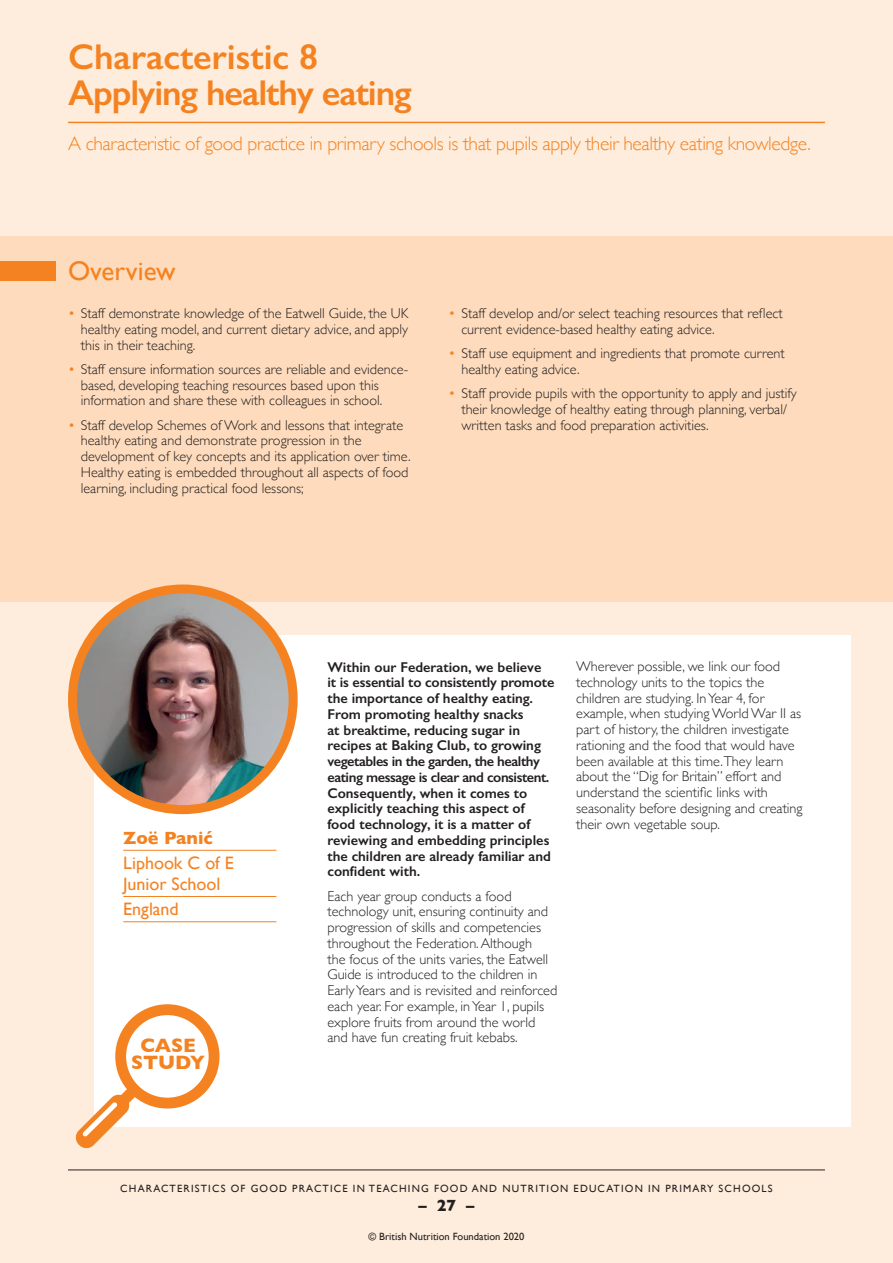
<style>
.page{position:relative;width:893px;height:1263px;background:#feeddc}
.page>*{position:absolute;margin:0;border:0;box-sizing:border-box;transform-origin:0 0}
.t1{font:600 36px/36px "Gill Sans";letter-spacing:-.03em;color:#f58220}
.t2{font:27px "Gill Sans";color:#f58220}
.t3{font:700 19.8px/17px "Gill Sans";letter-spacing:-.01em;color:#f58220;text-align:center}
.t4{font:300 19.5px "Gill Sans";letter-spacing:-.02em;color:#f58220}
.t5{font:18px/21px "Gill Sans";color:#f58220}
.t6{font:700 18px "Gill Sans";color:#f58220}
.t7{font:700 16.5px "Gill Sans";color:#231f20}
.t8{font:300 14.25px/15.8px "Gill Sans";color:#231f20}
.t9{font:600 14.25px/15.8px "Gill Sans";color:#231f20}
.t10{font:10.5px "Gill Sans";letter-spacing:.11em;color:#231f20}
.t11{font:10.5px "Gill Sans";color:#231f20}
.s1{color:#f58220}
</style>
<div class="page">
<div style="left:0;top:236px;width:893px;height:366px;background:#fddbbc"></div>
<hr style="left:68px;top:1169px;width:757px;height:1px;background:#231f20">
<hr style="left:68px;top:122px;width:757px;height:1px;background:#f58220">
<div style="left:0;top:261px;width:55px;height:20px;background:#f58220"></div>
<div style="left:94px;top:635px;width:756px;height:492px;background:#fff"></div>
<hr style="left:123px;top:850px;width:153px;height:1px;background:#f58220">
<hr style="left:123px;top:896px;width:153px;height:1px;background:#f58220">
<hr style="left:123px;top:921px;width:153px;height:1px;background:#f58220">
<img style="left:74px;top:594px;width:219px;height:216px">
<div style="left:68px;top:584px;width:230px;height:230px;border:9px solid #f58220;border-radius:50%"></div>
<svg style="left:76px;top:1004px;width:144px;height:145px"></svg>
<h1 class="t1" style="left:68px;top:38px;width:345px">Characteristic 8<br>Applying healthy eating</h1>
<h3 class="t4" style="left:68px;top:128px;width:744px">A characteristic of good practice in primary schools is that pupils apply their healthy eating knowledge.</h3>
<h2 class="t2" style="left:68px;top:255px;width:109px">Overview</h2>
<p class="t8" style="left:81px;top:305px;width:329px;text-align:justify;text-indent:-13px"><span class="s1">•</span> Staff demonstrate knowledge of the Eatwell Guide, the UK healthy eating model, and current dietary advice, and apply this in their teaching.</p>
<p class="t8" style="left:81px;top:361px;width:329px;text-indent:-13px"><span class="s1">•</span> Staff ensure information sources are reliable and evidence&shy;based, developing teaching resources based upon this information and share these with colleagues in school.</p>
<p class="t8" style="left:81px;top:416px;width:331px;text-indent:-13px"><span class="s1">•</span> Staff develop Schemes of Work and lessons that integrate healthy eating and demonstrate progression in the development of key concepts and its application over time.<br>Healthy eating is embedded throughout all aspects of food learning, including practical food lessons;</p>
<p class="t8" style="left:461px;top:305px;width:323px;text-indent:-13px"><span class="s1">•</span> Staff develop and/or select teaching resources that reflect current evidence-based healthy eating advice.</p>
<p class="t8" style="left:461px;top:345px;width:325px;text-indent:-13px"><span class="s1">•</span> Staff use equipment and ingredients that promote current healthy eating advice.</p>
<p class="t8" style="left:461px;top:385px;width:337px;text-indent:-13px"><span class="s1">•</span> Staff provide pupils with the opportunity to apply and justify their knowledge of healthy eating through planning, verbal/ written tasks and food preparation activities.</p>
<p class="t6" style="left:123px;top:823px;width:91px">Zoë Panić</p>
<p class="t5" style="left:123px;top:852px;width:112px">Liphook C of E<br>Junior School</p>
<p class="t5" style="left:123px;top:898px;width:57px">England</p>
<h3 class="t3" style="left:131px;top:1037px;width:75px">CASE<br>STUDY</h3>
<p class="t9" style="left:327px;top:659px;width:228px">Within our Federation, we believe<br>it is essential to consistently promote the importance of healthy eating.<br>From promoting healthy snacks<br>at breaktime, reducing sugar in recipes at Baking Club, to growing vegetables in the garden, the healthy eating message is clear and consistent.<br>Consequently, when it comes to explicitly teaching this aspect of food technology, it is a matter of reviewing and embedding principles the children are already familiar and confident with.</p>
<p class="t8" style="left:327px;top:887px;width:231px">Each year group conducts a food technology unit, ensuring continuity and progression of skills and competencies throughout the Federation. Although<br>the focus of the units varies, the Eatwell Guide is introduced to the children in Early Years and is revisited and reinforced each year. For example, in Year 1, pupils explore fruits from around the world and have fun creating fruit kebabs.</p>
<p class="t8" style="left:576px;top:658px;width:228px">Wherever possible, we link our food technology units to the topics the children are studying. In Year 4, for example, when studying World War II as part of history, the children investigate rationing and the food that would have been available at this time.They learn about the “Dig for Britain” effort and understand the scientific links with seasonality before designing and creating their own vegetable soup.</p>
<p class="t10" style="left:120px;top:1182px;width:654px">CHARACTERISTICS OF GOOD PRACTICE IN TEACHING FOOD AND NUTRITION EDUCATION IN PRIMARY SCHOOLS</p>
<p class="t7" style="left:419px;top:1192px;width:57px">– 27 –</p>
<p class="t11" style="left:369px;top:1231px;width:157px">© British Nutrition Foundation 2020</p>
</div>
